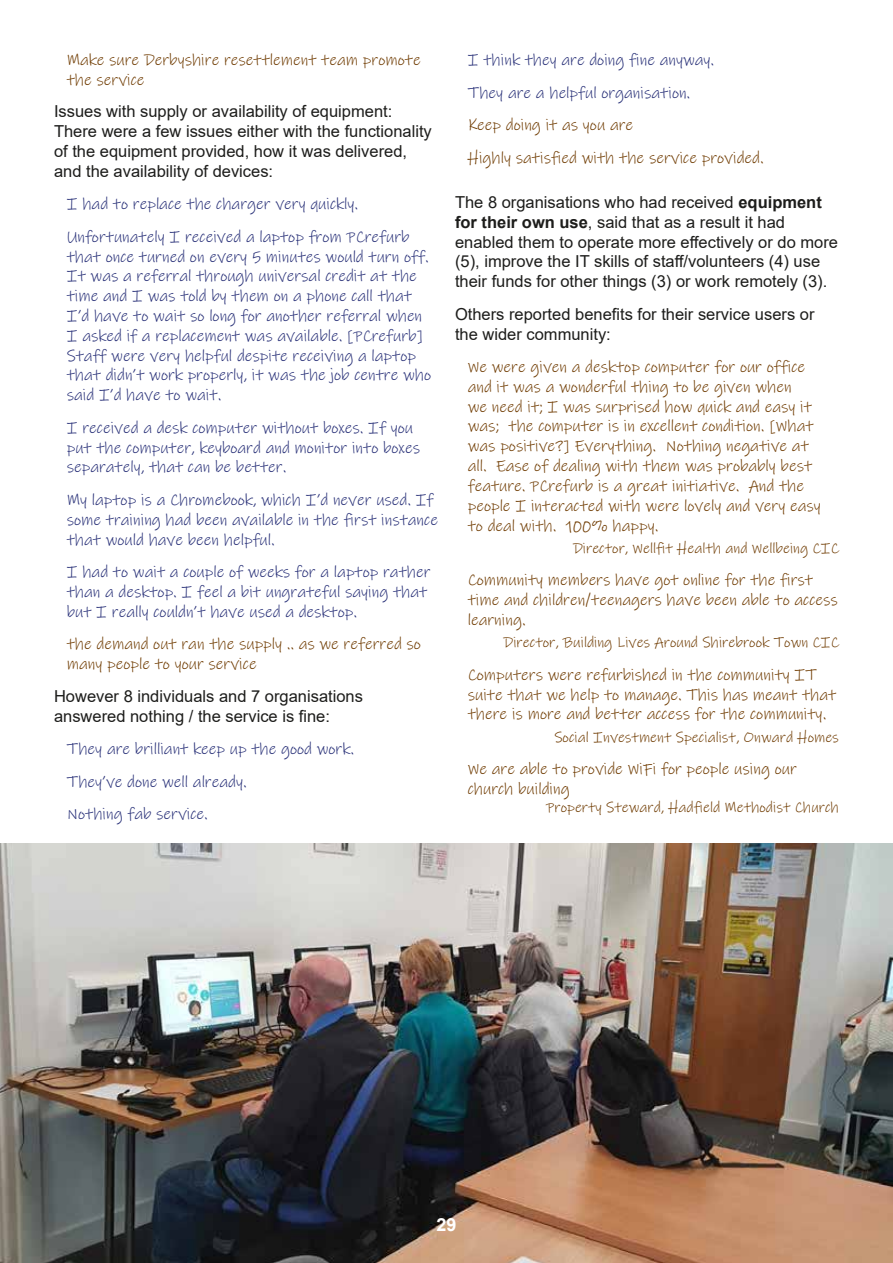
<style>
.page{position:relative;width:893px;height:1263px;background:#fff}
.page>*{position:absolute;margin:0;border:0;box-sizing:border-box;transform-origin:0 0}
.t1{font:700 18px "Arial";color:#fff}
.t2{font:16.5px/19.8px "Ink Free";color:#272f77}
.t3{font:16.5px/19.8px "Ink Free";color:#6f3b00}
.t4{font:16.5px/19.8px "Arial";color:#1d1d1b}
.t5{font:15px "Ink Free";color:#6f3b00}
.s1{font-weight:700}
</style>
<div class="page">
<img style="left:0;top:843px;width:893px;height:420px">
<p class="t3" style="left:67px;top:50px;width:355px">Make sure Derbyshire resettlement team promote the service</p>
<p class="t4" style="left:54px;top:102px;width:379px">Issues with supply or availability of equipment:<br>There were a few issues either with the functionality of the equipment provided, how it was delivered, and the availability of devices:</p>
<p class="t2" style="left:67px;top:188px;width:344px;line-height:32.5px">I had to replace the charger very quickly.<br>Unfortunately I received a laptop from PCrefurb</p>
<p class="t2" style="left:67px;top:246px;width:366px">that once turned on every 5 minutes would turn off.<br>It was a referral through universal credit at the time and I was told by them on a phone call that I’d have to wait so long for another referral when I asked if a replacement was available. [PCrefurb] Staff were very helpful despite receiving a laptop that didn’t work properly, it was the job centre who said I’d have to wait.</p>
<p class="t2" style="left:67px;top:418px;width:355px">I received a desk computer without boxes. If you put the computer, keyboard and monitor into boxes separately, that can be better.</p>
<p class="t2" style="left:67px;top:490px;width:373px">My laptop is a Chromebook, which I’d never used. If some training had been available in the first instance that would have been helpful.</p>
<p class="t2" style="left:67px;top:562px;width:365px">I had to wait a couple of weeks for a laptop rather than a desktop. I feel a bit ungrateful saying that but I really couldn’t have used a desktop.</p>
<p class="t3" style="left:67px;top:634px;width:356px">the demand out ran the supply .. as we referred so many people to your service</p>
<p class="t4" style="left:54px;top:686px;width:311px">However 8 individuals and 7 organisations answered nothing / the service is fine:</p>
<p class="t2" style="left:67px;top:732px;width:289px;line-height:32.5px">They are brilliant keep up the good work.<br>They’ve done well already.<br>Nothing fab service.</p>
<p class="t2" style="left:468px;top:43px;width:248px;line-height:32.5px">I think they are doing fine anyway.<br>They are a helpful organisation.</p>
<p class="t3" style="left:468px;top:108px;width:297px;line-height:32.5px">Keep doing it as you are<br>Highly satisfied with the service provided.</p>
<p class="t4" style="left:455px;top:192px;width:384px">The 8 organisations who had received <span class="s1">equipment for their own use</span>, said that as a result it had enabled them to operate more effectively or do more (5), improve the IT skills of staff/volunteers (4) use their funds for other things (3) or work remotely (3).</p>
<p class="t4" style="left:455px;top:304px;width:361px">Others reported benefits for their service users or the wider community:</p>
<p class="t3" style="left:468px;top:357px;width:355px">We were given a desktop computer for our office and it was a wonderful thing to be given when<br>we need it; I was surprised how quick and easy it was; the computer is in excellent condition. [What was positive?] Everything. Nothing negative at all. Ease of dealing with them was probably best feature. PCrefurb is a great initiative. And the people I interacted with were lovely and very easy to deal with. 100% happy.</p>
<p class="t5" style="left:573px;top:538px;width:267px">Director, Wellfit Health and Wellbeing CIC</p>
<p class="t3" style="left:468px;top:570px;width:372px">Community members have got online for the first time and children/teenagers have been able to access learning.</p>
<p class="t5" style="left:504px;top:633px;width:337px">Director, Building Lives Around Shirebrook Town CIC</p>
<p class="t3" style="left:468px;top:664px;width:370px">Computers were refurbished in the community IT suite that we help to manage. This has meant that there is more and better access for the community.</p>
<p class="t5" style="left:554px;top:727px;width:286px">Social Investment Specialist, Onward Homes</p>
<p class="t3" style="left:468px;top:759px;width:331px">We are able to provide WiFi for people using our church building</p>
<p class="t5" style="left:546px;top:797px;width:294px">Property Steward, Hadfield Methodist Church</p>
<p class="t1" style="left:436px;top:1211px;width:22px">29</p>
</div>
